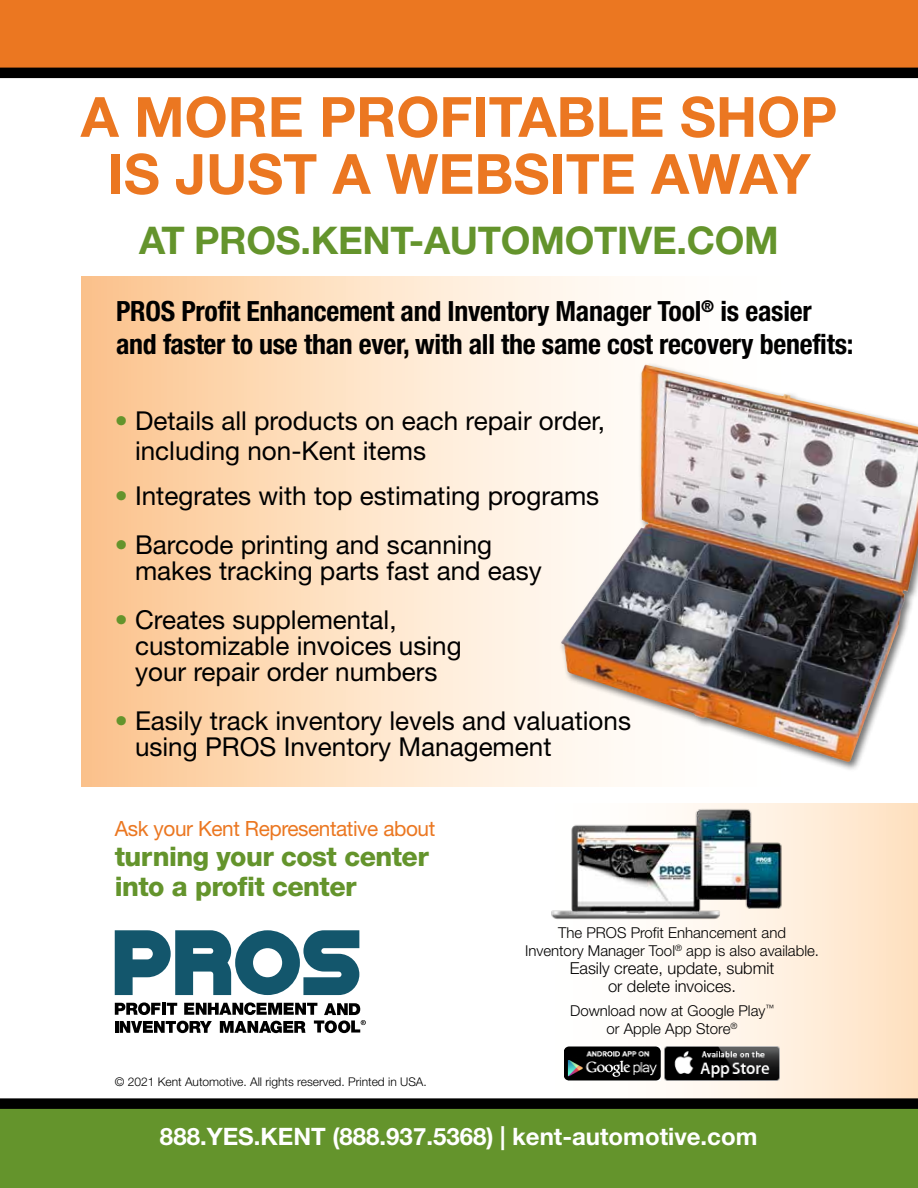
<style>
.page{position:relative;width:918px;height:1188px;background:#fff}
.page>*{position:absolute;margin:0;border:0;box-sizing:border-box;transform-origin:0 0}
.t1{font:700 55.5px/57px "Helvetica Neue LT Pro";color:#eb7721;text-align:center}
.t2{font:700 38.25px "Helvetica Neue LT Pro";letter-spacing:-.005em;color:#64942c}
.t3{font:700 condensed 27.9px/32.5px "Helvetica Neue LT Pro";letter-spacing:-.01em;color:#000}
.t4{font:800 27px/30px "Helvetica Neue LT Pro";letter-spacing:-.02em;color:#64942c}
.t5{font:26.1px/26.1px "Helvetica Neue LT Pro";color:#000}
.t6{font:700 24px "Helvetica Neue LT Pro";color:#fff}
.t7{font:21px "Helvetica Neue LT Pro";letter-spacing:-.02em;color:#eb7721}
.t8{font:300 16.5px/18px "Helvetica Neue LT Pro";color:#000;text-align:center}
.t9{font:300 15px/18px "Helvetica Neue LT Pro";color:#000;text-align:center}
.t10{font:300 12px "Helvetica Neue LT Pro";color:#000}
.s1{color:#64942c}
</style>
<div class="page">
<div style="left:515px;top:804px;width:403px;height:300px;background:linear-gradient(to right,#fdffff,#ffe4c7)"></div>
<div style="left:0;top:0;width:918px;height:71px;background:#eb7721"></div>
<div style="left:81px;top:276px;width:752px;height:510px;background:linear-gradient(to right,#fcca97,#fff)"></div>
<svg style="left:115px;top:930px;width:244px;height:65px"></svg>
<svg style="left:115px;top:1002px;width:251px;height:31px"></svg>
<div style="left:559px;top:362px;width:359px;height:410px;background:#000;opacity:.55"></div>
<img style="left:561px;top:365px;width:357px;height:398px">
<img style="left:545px;top:804px;width:254px;height:119px">
<img style="left:664px;top:1046px;width:115px;height:34px">
<img style="left:565px;top:1047px;width:95px;height:33px">
<div style="left:0;top:1108px;width:918px;height:80px;background:#64942c"></div>
<div style="left:0;top:1098px;width:918px;height:11px;background:#000"></div>
<div style="left:0;top:68px;width:918px;height:10px;background:#000"></div>
<h1 class="t1" style="left:81px;top:87px;width:758px">A MORE PROFITABLE SHOP<br>IS JUST A WEBSITE AWAY</h1>
<h2 class="t2" style="left:139px;top:216px;width:641px">AT PROS.KENT-AUTOMOTIVE.COM</h2>
<p class="t3" style="left:116px;top:295px;width:739px">PROS Profit Enhancement and Inventory Manager Tool<sup>®</sup> is easier and faster to use than ever, with all the same cost recovery benefits:</p>
<p class="t5" style="left:135px;top:405px;width:472px;line-height:30px;text-indent:-20px"><span class="s1">•</span> Details all products on each repair order, including non-Kent items</p>
<p class="t5" style="left:115px;top:482px;width:486px"><span class="s1">•</span> Integrates with top estimating programs</p>
<p class="t5" style="left:135px;top:531px;width:408px;text-indent:-20px"><span class="s1">•</span> Barcode printing and scanning makes tracking parts fast and easy</p>
<p class="t5" style="left:135px;top:606px;width:328px;text-indent:-20px"><span class="s1">•</span> Creates supplemental, customizable invoices using your repair order numbers</p>
<p class="t5" style="left:135px;top:707px;width:498px;text-indent:-20px"><span class="s1">•</span> Easily track inventory levels and valuations using PROS Inventory Management</p>
<p class="t7" style="left:115px;top:816px;width:322px">Ask your Kent Representative about</p>
<p class="t4" style="left:115px;top:841px;width:316px">turning your cost center into a profit center</p>
<p class="t10" style="left:115px;top:1075px;width:314px">© 2021 Kent Automotive. All rights reserved. Printed in USA.</p>
<p class="t9" style="left:525px;top:923px;width:296px">The PROS Profit Enhancement and<br>Inventory Manager Tool<sup>®</sup> app is also available.</p>
<p class="t8" style="left:570px;top:958px;width:206px">Easily create, update, submit or delete invoices.</p>
<p class="t9" style="left:570px;top:1002px;width:206px">Download now at Google Play<sup>™ </sup>or Apple App Store<sup>®</sup></p>
<p class="t6" style="left:160px;top:1122px;width:599px">888.YES.KENT (888.937.5368) | kent-automotive.com</p>
</div>
